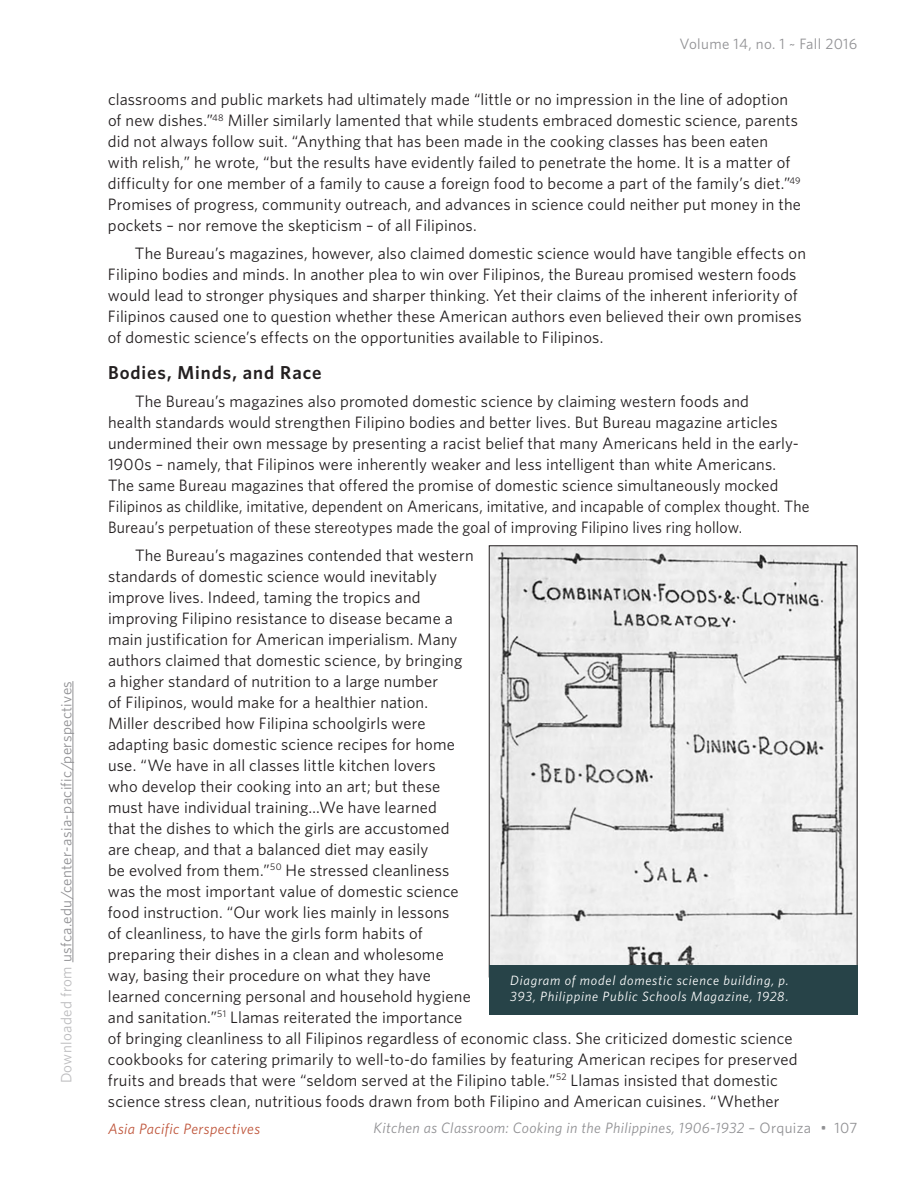
<style>
.page{position:relative;width:918px;height:1188px;background:#fff}
.page>*{position:absolute;margin:0;border:0;box-sizing:border-box;transform-origin:0 0}
.t1{font:600 18.75px "Whitney";letter-spacing:.05em;color:#231f20}
.t2{font:16.5px/21px "Whitney";letter-spacing:.01em;color:#231f20}
.t3{font:15px "Whitney";letter-spacing:.025em;color:#919194}
.t4{font:italic 15px "Whitney";letter-spacing:.025em;color:#919194}
.t5{font:italic 15px "Whitney";letter-spacing:.025em;color:#bf553b}
.t6{font:italic 13.5px/16.2px "Whitney";letter-spacing:.055em;color:#fff}
.s1{color:#bdbdbf}
.s2{font-style:normal}
</style>
<div class="page">
<hr style="left:73px;top:681px;width:1px;height:281px;background:#919194">
<img style="left:491px;top:547px;width:365px;height:419px">
<div style="left:489px;top:966px;width:369px;height:49px;background:#274348"></div>
<p class="t3" style="left:56px;top:1083px;width:404px;rotate:-90deg"><span class="s1">Downloaded from</span> usfca.edu/center-asia-pacific/perspectives</p>
<p class="t3" style="left:680px;top:34px;width:179px">Volume 14, no. 1 ~ Fall 2016</p>
<p class="t2" style="left:108px;top:88px;width:695px">classrooms and public markets had ultimately made “little or no impression in the line of adoption of new dishes.”<sup>48</sup> Miller similarly lamented that while students embraced domestic science, parents did not always follow suit. “Anything that has been made in the cooking classes has been eaten with relish,” he wrote, “but the results have evidently failed to penetrate the home. It is a matter of difficulty for one member of a family to cause a foreign food to become a part of the family’s diet.”<sup>49<br></sup>Promises of progress, community outreach, and advances in science could neither put money in the pockets – nor remove the skepticism – of all Filipinos.</p>
<p class="t2" style="left:108px;top:242px;width:700px;text-indent:27px">The Bureau’s magazines, however, also claimed domestic science would have tangible effects on Filipino bodies and minds. In another plea to win over Filipinos, the Bureau promised western foods would lead to stronger physiques and sharper thinking. Yet their claims of the inherent inferiority of Filipinos caused one to question whether these American authors even believed their own promises of domestic science’s effects on the opportunities available to Filipinos.</p>
<p class="t1" style="left:108px;top:360px;width:215px">Bodies, Minds, and Race</p>
<p class="t2" style="left:108px;top:390px;width:703px;text-indent:27px">The Bureau’s magazines also promoted domestic science by claiming western foods and<br>health standards would strengthen Filipino bodies and better lives. But Bureau magazine articles undermined their own message by presenting a racist belief that many Americans held in the early-1900s – namely, that Filipinos were inherently weaker and less intelligent than white Americans.<br>The same Bureau magazines that offered the promise of domestic science simultaneously mocked Filipinos as childlike, imitative, dependent on Americans, imitative, and incapable of complex thought. The Bureau’s perpetuation of these stereotypes made the goal of improving Filipino lives ring hollow.</p>
<p class="t2" style="left:108px;top:544px;width:691px;text-indent:27px">The Bureau’s magazines contended that western<br>standards of domestic science would inevitably<br>improve lives. Indeed, taming the tropics and<br>improving Filipino resistance to disease became a<br>main justification for American imperialism. Many<br>authors claimed that domestic science, by bringing<br>a higher standard of nutrition to a large number<br>of Filipinos, would make for a healthier nation.<br>Miller described how Filipina schoolgirls were<br>adapting basic domestic science recipes for home<br>use. “We have in all classes little kitchen lovers<br>who develop their cooking into an art; but these<br>must have individual training…We have learned<br>that the dishes to which the girls are accustomed<br>are cheap, and that a balanced diet may easily<br>be evolved from them.”<sup>50</sup> He stressed cleanliness<br>was the most important value of domestic science<br>food instruction. “Our work lies mainly in lessons<br>of cleanliness, to have the girls form habits of<br>preparing their dishes in a clean and wholesome<br>way, basing their procedure on what they have<br>learned concerning personal and household hygiene<br>and sanitation.”<sup>51</sup> Llamas reiterated the importance<br>of bringing cleanliness to all Filipinos regardless of economic class. She criticized domestic science cookbooks for catering primarily to well-to-do families by featuring American recipes for preserved fruits and breads that were “seldom served at the Filipino table.”<sup>52</sup> Llamas insisted that domestic science stress clean, nutritious foods drawn from both Filipino and American cuisines. “Whether</p>
<p class="t6" style="left:510px;top:972px;width:280px">Diagram of model domestic science building, p.<br>393, Philippine Public Schools Magazine, 1928.</p>
<p class="t5" style="left:108px;top:1119px;width:154px">Asia Pacific Perspectives</p>
<p class="t4" style="left:374px;top:1118px;width:486px">Kitchen as Classroom: Cooking in the Philippines, 1906-1932 <span class="s2">– Orquiza • 107</span></p>
</div>
